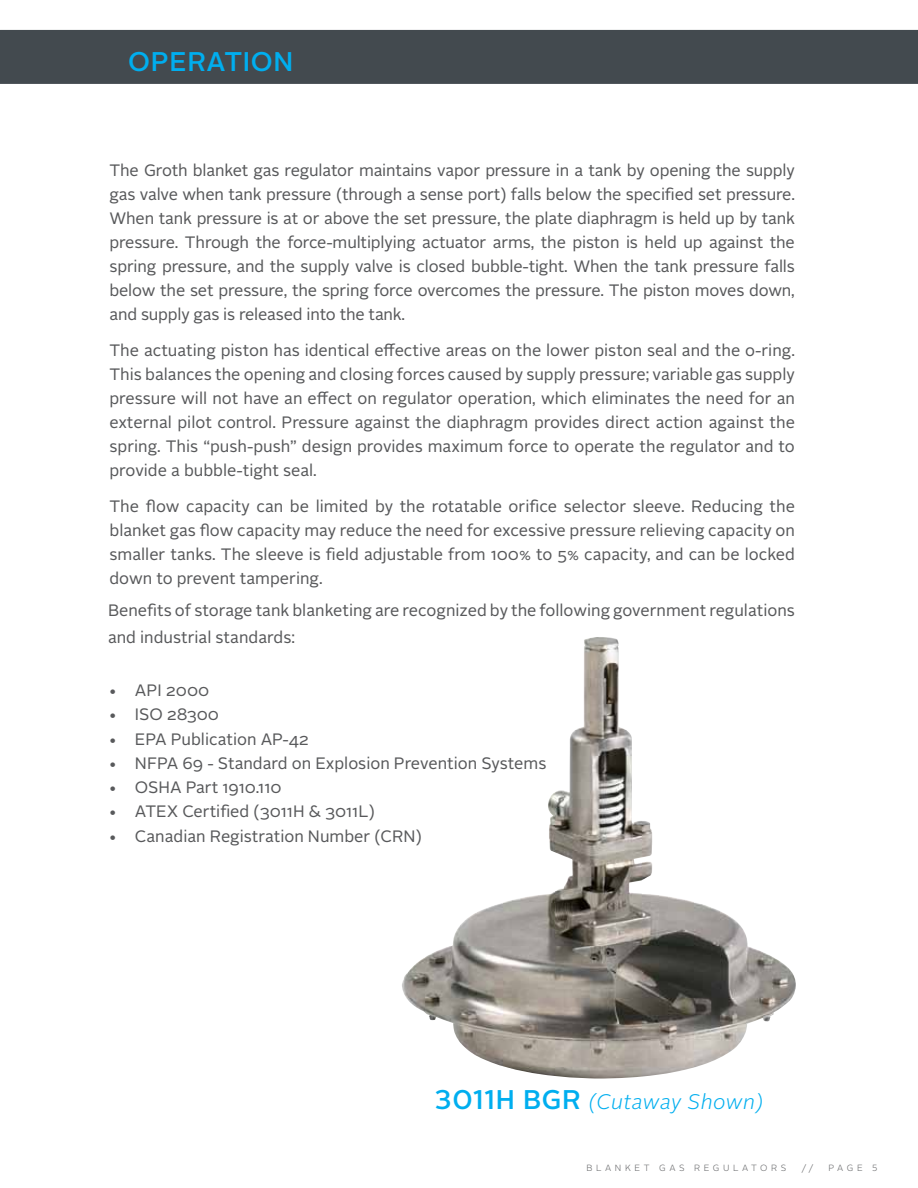
<style>
.page{position:relative;width:918px;height:1188px;background:#fff}
.page>*{position:absolute;margin:0;border:0;box-sizing:border-box;transform-origin:0 0}
.t1{font:500 27px "Alright Sans";letter-spacing:.025em;color:#00aeef}
.t2{font:italic 300 21px "Alright Sans";letter-spacing:.025em;color:#00aeef}
.t3{font:16.5px/24px "Alright Sans";color:#58595b;text-align:justify}
.t4{font:300 9px "Alright Sans";letter-spacing:.4em;color:#636466}
.s1{font-weight:500;font-style:normal;font-size:27px}
</style>
<div class="page">
<div style="left:0;top:30px;width:918px;height:54px;background:#434a4f"></div>
<img style="left:402px;top:637px;width:394px;height:442px">
<h1 class="t1" style="left:128px;top:43px;width:167px">OPERATION</h1>
<p class="t3" style="left:110px;top:159px;width:687px">The Groth blanket gas regulator maintains vapor pressure in a tank by opening the supply gas valve when tank pressure (through a sense port) falls below the specified set pressure.<br>When tank pressure is at or above the set pressure, the plate diaphragm is held up by tank pressure. Through the force-multiplying actuator arms, the piston is held up against the spring pressure, and the supply valve is closed bubble-tight. When the tank pressure falls below the set pressure, the spring force overcomes the pressure. The piston moves down, and supply gas is released into the tank.</p>
<p class="t3" style="left:110px;top:339px;width:687px">The actuating piston has identical effective areas on the lower piston seal and the o-ring.<br>This balances the opening and closing forces caused by supply pressure; variable gas supply pressure will not have an effect on regulator operation, which eliminates the need for an external pilot control. Pressure against the diaphragm provides direct action against the spring. This “push-push” design provides maximum force to operate the regulator and to provide a bubble-tight seal.</p>
<p class="t3" style="left:110px;top:495px;width:687px">The flow capacity can be limited by the rotatable orifice selector sleeve. Reducing the blanket gas flow capacity may reduce the need for excessive pressure relieving capacity on smaller tanks. The sleeve is field adjustable from 100% to 5% capacity, and can be locked down to prevent tampering.</p>
<p class="t3" style="left:108px;top:597px;width:688px;line-height:27px">Benefits of storage tank blanketing are recognized by the following government regulations and industrial standards:</p>
<p class="t3" style="left:108px;top:679px;width:103px">• API 2000</p>
<p class="t3" style="left:108px;top:703px;width:113px">• I SO 28300</p>
<p class="t3" style="left:108px;top:727px;width:203px">• EPA Publication AP-42</p>
<p class="t3" style="left:108px;top:751px;width:440px">• NFPA 69 - Standard on Explosion Prevention Systems</p>
<p class="t3" style="left:108px;top:776px;width:175px">• OSHA Part 1910.110</p>
<p class="t3" style="left:108px;top:800px;width:268px">• ATEX Certified (3011H &amp; 3011L)</p>
<p class="t3" style="left:108px;top:824px;width:316px">• Canadian Registration Number (CRN)</p>
<p class="t2" style="left:434px;top:1088px;width:331px"><span class="s1">3011H BGR</span> (Cutaway Shown)</p>
<p class="t4" style="left:586px;top:1162px;width:202px">BLANKET GAS REGULATORS</p>
<p class="t4" style="left:802px;top:1162px;width:13px">/ /</p>
<p class="t4" style="left:828px;top:1162px;width:51px">PAGE 5</p>
</div>
